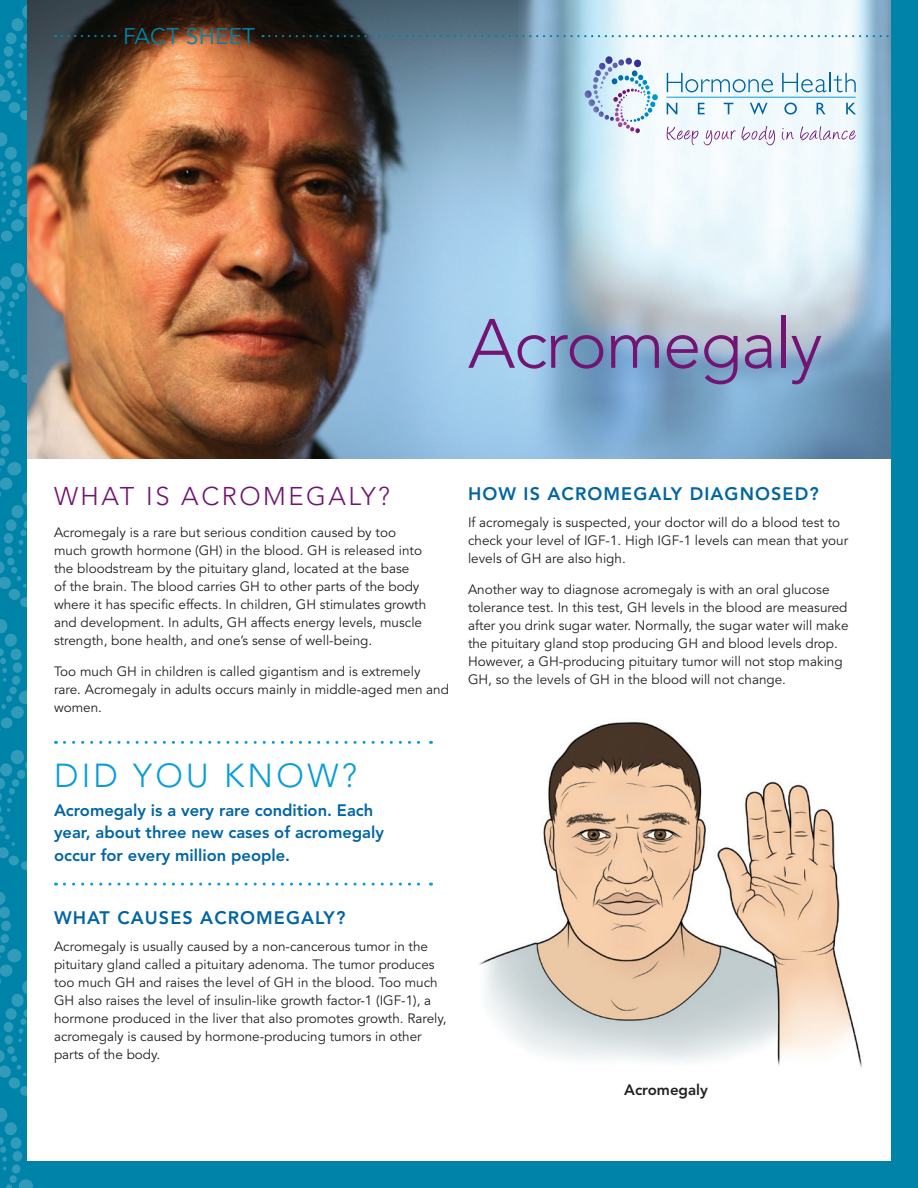
<style>
.page{position:relative;width:918px;height:1188px;background:#0083a9}
.page>*{position:absolute;margin:0;border:0;box-sizing:border-box;transform-origin:0 0}
.t1{font:300 69px "Avenir";color:#731372}
.t2{font:300 33px "Avenir";letter-spacing:.1em;color:#069ddc}
.t3{font:300 25.5px "Avenir";letter-spacing:.1em;color:#731372}
.t4{font:22.5px "Avenir";letter-spacing:.01em;color:#0083a9}
.t5{font:800 18px "Avenir";letter-spacing:.06em;color:#0065a4}
.t6{font:800 16.5px/22.5px "Avenir";color:#0065a4}
.t7{font:800 15px "Avenir";color:#231f20}
.t8{font:13.5px/18px "Avenir";color:#231f20}
</style>
<div class="page">
<div style="left:27px;top:0;width:864px;height:1161px;background:#fff"></div>
<img style="left:27px;top:0;width:864px;height:459px">
<svg style="left:0;top:261px;width:431px;height:927px"></svg>
<svg style="left:667px;top:127px;width:31px;height:18px"></svg>
<svg style="left:704px;top:130px;width:32px;height:15px"></svg>
<svg style="left:742px;top:126px;width:33px;height:19px"></svg>
<svg style="left:782px;top:128px;width:12px;height:12px"></svg>
<svg style="left:800px;top:126px;width:56px;height:14px"></svg>
<svg style="left:667px;top:73px;width:106px;height:19px"></svg>
<svg style="left:782px;top:73px;width:74px;height:19px"></svg>
<svg style="left:667px;top:103px;width:10px;height:11px"></svg>
<svg style="left:698px;top:103px;width:7px;height:11px"></svg>
<svg style="left:724px;top:103px;width:9px;height:11px"></svg>
<svg style="left:750px;top:103px;width:18px;height:11px"></svg>
<svg style="left:784px;top:103px;width:13px;height:12px"></svg>
<svg style="left:817px;top:103px;width:9px;height:11px"></svg>
<svg style="left:846px;top:103px;width:10px;height:11px"></svg>
<hr style="left:666px;top:97px;width:190px;height:1px;background:#069ddc">
<svg style="left:585px;top:56px;width:73px;height:77px"></svg>
<svg style="left:269px;top:35px;width:622px;height:2px"></svg>
<svg style="left:0;top:2px;width:115px;height:250px"></svg>
<img style="left:478px;top:721px;width:384px;height:347px">
<h3 class="t4" style="left:123px;top:23px;width:128px">Fact Sh eet</h3>
<h1 class="t1" style="left:468px;top:303px;width:356px">ACROMEGALY</h1>
<h3 class="t3" style="left:54px;top:482px;width:338px">WHAT IS ACROMEGALY?</h3>
<p class="t8" style="left:54px;top:524px;width:374px">Acromegaly is a rare but serious condition caused by too much growth hormone (GH) in the blood. GH is released into the bloodstream by the pituitary gland, located at the base<br>of the brain. The blood carries GH to other parts of the body where it has specific effects. In children, GH stimulates growth and development. In adults, GH affects energy levels, muscle strength, bone health, and one’s sense of well-being.</p>
<p class="t8" style="left:54px;top:663px;width:397px">Too much GH in children is called gigantism and is extremely rare. Acromegaly in adults occurs mainly in middle-aged men and women.</p>
<h3 class="t5" style="left:468px;top:483px;width:352px">How is acromegaly diagnosed?</h3>
<p class="t8" style="left:468px;top:513px;width:382px">If acromegaly is suspected, your doctor will do a blood test to check your level of IGF-1. High IGF-1 levels can mean that your levels of GH are also high.</p>
<p class="t8" style="left:468px;top:581px;width:382px">Another way to diagnose acromegaly is with an oral glucose tolerance test. In this test, GH levels in the blood are measured after you drink sugar water. Normally, the sugar water will make the pituitary gland stop producing GH and blood levels drop.<br>However, a GH-producing pituitary tumor will not stop making GH, so the levels of GH in the blood will not change.</p>
<h2 class="t2" style="left:54px;top:756px;width:305px">DID YOU KNOW?</h2>
<p class="t6" style="left:54px;top:799px;width:331px">Acromegaly is a very rare condition. Each year, about three new cases of acromegaly occur for every million people.</p>
<h3 class="t5" style="left:54px;top:907px;width:293px">What causes acromegaly?</h3>
<p class="t8" style="left:54px;top:938px;width:394px">Acromegaly is usually caused by a non-cancerous tumor in the pituitary gland called a pituitary adenoma. The tumor produces too much GH and raises the level of GH in the blood. Too much GH also raises the level of insulin-like growth factor-1 (IGF-1), a hormone produced in the liver that also promotes growth. Rarely, acromegaly is caused by hormone-producing tumors in other parts of the body.</p>
<p class="t7" style="left:624px;top:1080px;width:85px">Acromegaly</p>
</div>
